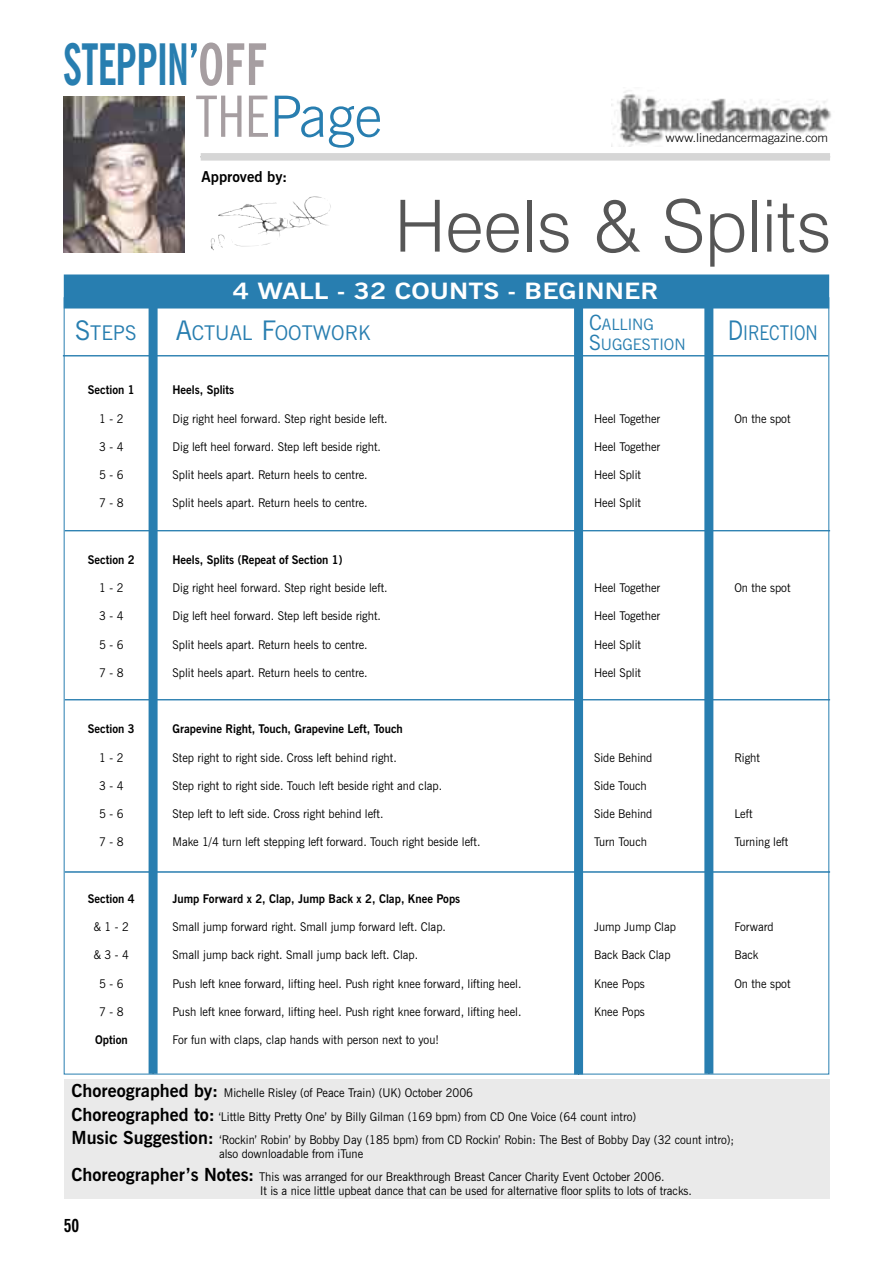
<style>
.page{position:relative;width:893px;height:1263px;background:#fff}
.page>*{position:absolute;margin:0;border:0;box-sizing:border-box;transform-origin:0 0}
.t1{font:300 72px "Swiss 721 BT";color:#565656}
.t2{font:700 condensed 57px/51.8px "News Gothic BT";letter-spacing:-.02em;color:#287eb0;scale:.76 1}
.t3{font:700 22.5px "News Gothic BT";color:#fff;scale:1.2 1}
.t4{font:20.25px "News Gothic BT";color:#287eb0}
.t5{font:20.25px "News Gothic BT";color:#287eb0;scale:.85 1}
.t6{font:700 condensed 18px "News Gothic BT";color:#000}
.t7{font:15.75px/19.5px "News Gothic BT";color:#287eb0}
.t8{font:700 15px "News Gothic BT";color:#000}
.t9{font:12px/23.4px "News Gothic BT";color:#000;scale:.95 1}
.t10{font:700 12px "News Gothic BT";color:#000;scale:.95 1}
.t11{font:300 12px "News Gothic BT";letter-spacing:-.01em;color:#000;scale:1.08 1}
.s1{color:#a69ea1}
.s2{font-weight:400;color:#a69ea1}
.s3{font-weight:300;font-stretch:normal}
.s4{font-size:21px}
.s5{font-size:27px}
.s6{font-weight:700;font-size:18px}
</style>
<div class="page">
<div style="left:149px;top:288px;width:9px;height:786px;background:#287eb0"></div>
<div style="left:574px;top:297px;width:9px;height:777px;background:#287eb0"></div>
<div style="left:704px;top:291px;width:9px;height:783px;background:#287eb0"></div>
<div style="left:65px;top:275px;width:763px;height:33px;background:#287eb0"></div>
<div style="left:64px;top:274px;width:765px;height:34px;border:2px solid #287eb0"></div>
<div style="left:64px;top:1079px;width:765px;height:120px;background:#eaeaea"></div>
<div style="left:201px;top:153px;width:629px;height:8px;background:#d6d6d6"></div>
<img style="left:611px;top:90px;width:220px;height:57px">
<img style="left:63px;top:97px;width:122px;height:155px">
<hr style="left:65px;top:530px;width:765px;height:1px;background:#287eb0">
<hr style="left:63px;top:355px;width:765px;height:1px;background:#287eb0">
<hr style="left:65px;top:871px;width:765px;height:1px;background:#287eb0">
<img style="left:254px;top:196px;width:77px;height:29px">
<hr style="left:65px;top:699px;width:765px;height:1px;background:#287eb0">
<h2 class="t2" style="left:196px;top:38px;width:247px;text-indent:-133px">STEPPIN’<span class="s1">OFF<br></span><span class="s2">THE</span><span class="s3">Page</span></h2>
<p class="t8" style="left:202px;top:168px;width:87px">Approved by:</p>
<p class="t11" style="left:666px;top:131px;width:152px">www.linedancermagazine.com</p>
<h1 class="t1" style="left:395px;top:182px;width:438px">Heels &amp; Splits</h1>
<h3 class="t3" style="left:233px;top:277px;width:356px">4 WALL - 32 COUNTS - BEGINNER</h3>
<h3 class="t7" style="left:589px;top:315px;width:98px"><span class="s4">C</span>ALLING<br><span class="s4">S</span>UGGESTION</h3>
<h3 class="t4" style="left:75px;top:321px;width:63px"><span class="s5">S</span>TEPS</h3>
<h3 class="t4" style="left:176px;top:321px;width:196px"><span class="s5">A</span>CTUAL <span class="s5">F</span>OOTWORK</h3>
<h3 class="t5" style="left:728px;top:320px;width:107px"><span class="s5">D</span>IRECTION</h3>
<p class="t10" style="left:88px;top:383px;width:51px">Section 1</p>
<p class="t10" style="left:173px;top:383px;width:66px">Heels, Splits</p>
<p class="t9" style="left:99px;top:407px;width:27px">1 - 2</p>
<p class="t9" style="left:173px;top:407px;width:228px">Dig right heel forward. Step right beside left.</p>
<p class="t9" style="left:594px;top:407px;width:71px">Heel Together</p>
<p class="t9" style="left:734px;top:407px;width:61px">On the spot</p>
<p class="t9" style="left:99px;top:435px;width:27px">3 - 4</p>
<p class="t9" style="left:173px;top:435px;width:221px">Dig left heel forward. Step left beside right.</p>
<p class="t9" style="left:594px;top:435px;width:71px">Heel Together</p>
<p class="t9" style="left:99px;top:463px;width:27px">5 - 6</p>
<p class="t9" style="left:173px;top:463px;width:207px">Split heels apart. Return heels to centre.</p>
<p class="t9" style="left:594px;top:463px;width:51px">Heel Split</p>
<p class="t9" style="left:99px;top:491px;width:27px">7 - 8</p>
<p class="t9" style="left:173px;top:491px;width:207px">Split heels apart. Return heels to centre.</p>
<p class="t9" style="left:594px;top:491px;width:51px">Heel Split</p>
<p class="t10" style="left:88px;top:552px;width:51px">Section 2</p>
<p class="t10" style="left:173px;top:552px;width:180px">Heels, Splits (Repeat of Section 1)</p>
<p class="t9" style="left:99px;top:576px;width:27px">1 - 2</p>
<p class="t9" style="left:173px;top:576px;width:228px">Dig right heel forward. Step right beside left.</p>
<p class="t9" style="left:594px;top:576px;width:71px">Heel Together</p>
<p class="t9" style="left:734px;top:576px;width:61px">On the spot</p>
<p class="t9" style="left:99px;top:604px;width:27px">3 - 4</p>
<p class="t9" style="left:173px;top:604px;width:221px">Dig left heel forward. Step left beside right.</p>
<p class="t9" style="left:594px;top:604px;width:71px">Heel Together</p>
<p class="t9" style="left:99px;top:633px;width:27px">5 - 6</p>
<p class="t9" style="left:173px;top:633px;width:207px">Split heels apart. Return heels to centre.</p>
<p class="t9" style="left:594px;top:633px;width:51px">Heel Split</p>
<p class="t9" style="left:99px;top:661px;width:27px">7 - 8</p>
<p class="t9" style="left:173px;top:661px;width:207px">Split heels apart. Return heels to centre.</p>
<p class="t9" style="left:594px;top:661px;width:51px">Heel Split</p>
<p class="t10" style="left:88px;top:722px;width:51px">Section 3</p>
<p class="t10" style="left:173px;top:722px;width:244px">Grapevine Right, Touch, Grapevine Left, Touch</p>
<p class="t9" style="left:99px;top:745px;width:27px">1 - 2</p>
<p class="t9" style="left:173px;top:745px;width:238px">Step right to right side. Cross left behind right.</p>
<p class="t9" style="left:594px;top:745px;width:63px">Side Behind</p>
<p class="t9" style="left:734px;top:745px;width:28px">Right</p>
<p class="t9" style="left:99px;top:774px;width:27px">3 - 4</p>
<p class="t9" style="left:173px;top:774px;width:285px">Step right to right side. Touch left beside right and clap.</p>
<p class="t9" style="left:594px;top:774px;width:57px">Side Touch</p>
<p class="t9" style="left:99px;top:802px;width:27px">5 - 6</p>
<p class="t9" style="left:173px;top:802px;width:224px">Step left to left side. Cross right behind left.</p>
<p class="t9" style="left:594px;top:802px;width:63px">Side Behind</p>
<p class="t9" style="left:734px;top:802px;width:21px">Left</p>
<p class="t9" style="left:99px;top:830px;width:27px">7 - 8</p>
<p class="t9" style="left:173px;top:830px;width:326px">Make 1/4 turn left stepping left forward. Touch right beside left.</p>
<p class="t9" style="left:594px;top:830px;width:57px">Turn Touch</p>
<p class="t9" style="left:734px;top:830px;width:58px">Turning left</p>
<p class="t10" style="left:88px;top:891px;width:51px">Section 4</p>
<p class="t10" style="left:173px;top:891px;width:304px">Jump Forward x 2, Clap, Jump Back x 2, Clap, Knee Pops</p>
<p class="t9" style="left:94px;top:915px;width:38px">&amp; 1 - 2</p>
<p class="t9" style="left:173px;top:915px;width:289px">Small jump forward right. Small jump forward left. Clap.</p>
<p class="t9" style="left:594px;top:915px;width:88px">Jump Jump Clap</p>
<p class="t9" style="left:734px;top:915px;width:43px">Forward</p>
<p class="t9" style="left:94px;top:943px;width:38px">&amp; 3 - 4</p>
<p class="t9" style="left:173px;top:943px;width:260px">Small jump back right. Small jump back left. Clap.</p>
<p class="t9" style="left:594px;top:943px;width:82px">Back Back Clap</p>
<p class="t9" style="left:734px;top:943px;width:27px">Back</p>
<p class="t9" style="left:99px;top:971px;width:27px">5 - 6</p>
<p class="t9" style="left:173px;top:971px;width:369px">Push left knee forward, lifting heel. Push right knee forward, lifting heel.</p>
<p class="t9" style="left:594px;top:971px;width:55px">Knee Pops</p>
<p class="t9" style="left:734px;top:971px;width:61px">On the spot</p>
<p class="t9" style="left:99px;top:1000px;width:27px">7 - 8</p>
<p class="t9" style="left:173px;top:1000px;width:369px">Push left knee forward, lifting heel. Push right knee forward, lifting heel.</p>
<p class="t9" style="left:594px;top:1000px;width:55px">Knee Pops</p>
<p class="t10" style="left:95px;top:1032px;width:36px">Option</p>
<p class="t9" style="left:173px;top:1028px;width:282px">For fun with claps, clap hands with person next to you!</p>
<p class="t9" style="left:71px;top:1081px;width:699px"><span class="s6">Choreographed by:</span> Michelle Risley (of Peace Train) (UK) October 2006<br><span class="s6">Choreographed to:</span> ‘Little Bitty Pretty One’ by Billy Gilman (169 bpm) from CD One Voice (64 count intro)<br><span class="s6">Music Suggestion:</span> ‘Rockin’ Robin’ by Bobby Day (185 bpm) from CD Rockin’ Robin: The Best of Bobby Day (32 count intro);</p>
<p class="t9" style="left:71px;top:1142px;width:626px;text-indent:148px">also downloadable from iTune<br><span class="s6">Choreographer’s Notes:</span> This was arranged for our Breakthrough Breast Cancer Charity Event October 2006.</p>
<p class="t9" style="left:260px;top:1179px;width:456px">It is a nice little upbeat dance that can be used for alternative floor splits to lots of tracks.</p>
<h3 class="t6" style="left:64px;top:1215px;width:17px">50</h3>
</div>
